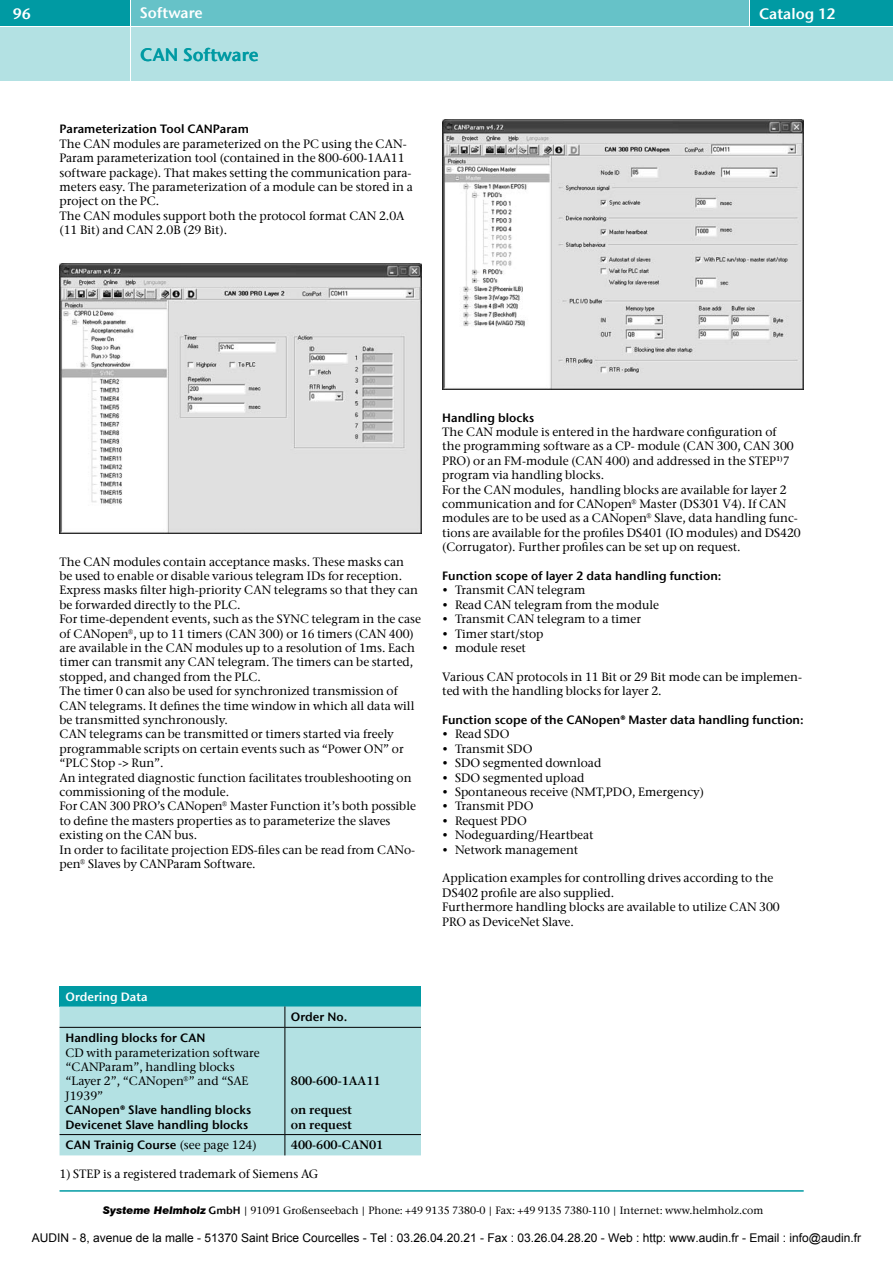
<style>
.page{position:relative;width:893px;height:1263px;background:#fff}
.page>*{position:absolute;margin:0;border:0;box-sizing:border-box;transform-origin:0 0}
.t1{font:18px "ITC Stone Sans Com Semi";color:#009aa3}
.t2{font:15px "ITC Stone Sans Com Semi";color:#fff}
.t3{font:500 12px/14.4px "ITC Stone Serif Com";color:#000}
.t4{font:12px "Arial";color:#000}
.t5{font:12px/14.4px "ITC Stone Serif Com Semi";color:#000}
.t6{font:12px "ITC Stone Sans Com Semi";color:#000}
.t7{font:12px "ITC Stone Sans Com Semi";color:#fff}
.t8{font:500 10.5px "ITC Stone Serif Com";color:#000}
.s1{font-family:"ITC Stone Sans Com Semi";font-weight:400}
.s2{font-family:"ITC Stone Serif Com";font-weight:500}
.s3{font-family:"Swiss 721 BT";font-weight:900;font-style:italic}
</style>
<div class="page">
<div style="left:131px;top:0;width:617px;height:26px;background:#66c2c8"></div>
<div style="left:131px;top:28px;width:762px;height:53px;background:#b3e1e3"></div>
<div style="left:0;top:0;width:129px;height:26px;background:#009aa3"></div>
<div style="left:0;top:28px;width:129px;height:53px;background:#b3e1e3"></div>
<div style="left:751px;top:0;width:142px;height:26px;background:#009aa3"></div>
<hr style="left:60px;top:1190px;width:744px;height:2px;background:#009aa3">
<img style="left:60px;top:263px;width:361px;height:270px">
<img style="left:442px;top:119px;width:361px;height:270px">
<div style="left:60px;top:986px;width:361px;height:20px;background:#009aa3"></div>
<div style="left:60px;top:1006px;width:361px;height:149px;background:#b3e1e3"></div>
<svg style="left:285px;top:1006px;width:1px;height:21px"></svg>
<hr style="left:60px;top:1027px;width:225px;height:1px;background:#000">
<hr style="left:285px;top:1027px;width:136px;height:1px;background:#000">
<hr style="left:285px;top:1028px;width:1px;height:106px;background:#000">
<hr style="left:60px;top:1134px;width:225px;height:1px;background:#000">
<hr style="left:285px;top:1134px;width:136px;height:1px;background:#000">
<svg style="left:285px;top:1135px;width:1px;height:20px"></svg>
<p class="t2" style="left:140px;top:4px;width:64px">Software</p>
<p class="t2" style="left:13px;top:5px;width:20px">96</p>
<p class="t2" style="left:759px;top:5px;width:78px">Catalog 12</p>
<p class="t1" style="left:140px;top:43px;width:120px">CAN Software</p>
<p class="t3" style="left:60px;top:122px;width:355px"><span class="s1">Parameterization Tool CANParam<br></span>The CAN modules are parameterized on the PC using the CAN-Param parameterization tool (contained in the 800-600-1AA11 software package). That makes setting the communication para&shy;meters easy. The parameterization of a module can be stored in a project on the PC.<br>The CAN modules support both the protocol format CAN 2.0A (11 Bit) and CAN 2.0B (29 Bit).</p>
<p class="t3" style="left:60px;top:554px;width:363px">The CAN modules contain acceptance masks. These masks can<br>be used to enable or disable various telegram IDs for reception.<br>Express masks filter high-priority CAN telegrams so that they can be forwarded directly to the PLC.<br>For time-dependent events, such as the SYNC telegram in the case of CANopen®, up to 11 timers (CAN 300) or 16 timers (CAN 400) are available in the CAN modules up to a resolution of 1ms. Each timer can transmit any CAN telegram. The timers can be started, stopped, and changed from the PLC.<br>The timer 0 can also be used for synchronized transmission of CAN telegrams. It defines the time window in which all data will be transmitted synchronously.<br>CAN telegrams can be transmitted or timers started via freely programmable scripts on certain events such as “Power ON” or “PLC Stop -&gt; Run”.<br>An integrated diagnostic function facilitates troubleshooting on commissioning of the module.<br>For CAN 300 PRO’s CANopen® Master Function it’s both possible to define the masters properties as to parameterize the slaves existing on the CAN bus.<br>In order to facilitate projection EDS-files can be read from CANo&shy;pen® Slaves by CANParam Software.</p>
<p class="t3" style="left:442px;top:410px;width:360px"><span class="s1">Handling blocks<br></span>The CAN module is entered in the hardware configuration of<br>the programming software as a CP- module (CAN 300, CAN 300<br>PRO) or an FM-module (CAN 400) and addressed in the STEP<sup>1)</sup>7 program via handling blocks.<br>For the CAN modules, handling blocks are available for layer 2 communication and for CANopen® Master (DS301 V4). If CAN modules are to be used as a CANopen® Slave, data handling func&shy;tions are available for the profiles DS401 (IO modules) and DS420 (Corrugator). Further profiles can be set up on request.</p>
<p class="t3" style="left:455px;top:568px;width:268px;text-indent:-13px"><span class="s1">Function scope of layer 2 data handling function:<br></span>Transmit CAN telegram<br>Read CAN telegram from the module<br>Transmit CAN telegram to a timer<br>Timer start/stop<br>module reset</p>
<p class="t3" style="left:442px;top:669px;width:361px">Various CAN protocols in 11 Bit or 29 Bit mode can be implemen&shy;ted with the handling blocks for layer 2.</p>
<p class="t3" style="left:455px;top:712px;width:350px;text-indent:-13px"><span class="s1">Function scope of the CANopen® Master data handling function:<br></span>Read SDO<br>Transmit SDO<br>SDO segmented download<br>SDO segmented upload<br>Spontaneous receive (NMT,PDO, Emergency)<br>Transmit PDO<br>Request PDO<br>Nodeguarding/Heartbeat<br>Network management</p>
<p class="t3" style="left:442px;top:871px;width:339px">Application examples for controlling drives according to the DS402 profile are also supplied.<br>Furthermore handling blocks are available to utilize CAN 300<br>PRO as DeviceNet Slave.</p>
<p class="t3" style="left:442px;top:583px;width:7px;text-align:justify">• • • • •</p>
<p class="t3" style="left:442px;top:727px;width:7px;text-align:justify">• • • • • • • • •</p>
<p class="t7" style="left:66px;top:989px;width:84px">Ordering Data</p>
<p class="t3" style="left:66px;top:1031px;width:196px"><span class="s1">Handling blocks for CAN<br></span>CD with parameterization software “CANParam”, handling blocks “Layer 2”, “CANopen®” and “SAE<br>J1939”<br><span class="s1">CANopen® Slave handling blocks<br>Devicenet Slave handling blocks</span></p>
<p class="t6" style="left:291px;top:1010px;width:58px">Order No.</p>
<p class="t5" style="left:291px;top:1074px;width:91px">800-600-1AA11</p>
<p class="t5" style="left:291px;top:1103px;width:63px">on request on request</p>
<p class="t6" style="left:66px;top:1138px;width:193px">CAN Trainig Course <span class="s2">(see page 124)</span></p>
<p class="t5" style="left:291px;top:1138px;width:94px">400-600-CAN01</p>
<p class="t3" style="left:60px;top:1166px;width:260px">1) STEP is a registered trademark of Siemens AG</p>
<p class="t8" style="left:103px;top:1203px;width:662px"><span class="s3">Systeme Helmholz</span> <span class="s1">GmbH</span> | 91091 Großenseebach | Phone: +49 9135 7380-0 | Fax: +49 9135 7380-110 | Internet: www.helmholz.com</p>
<p class="t4" style="left:32px;top:1230px;width:831px">AUDIN - 8, avenue de la malle - 51370 Saint Brice Courcelles - Tel : 03.26.04.20.21 - Fax : 03.26.04.28.20 - Web : http: www.audin.fr - Email : info@audin.fr</p>
</div>
